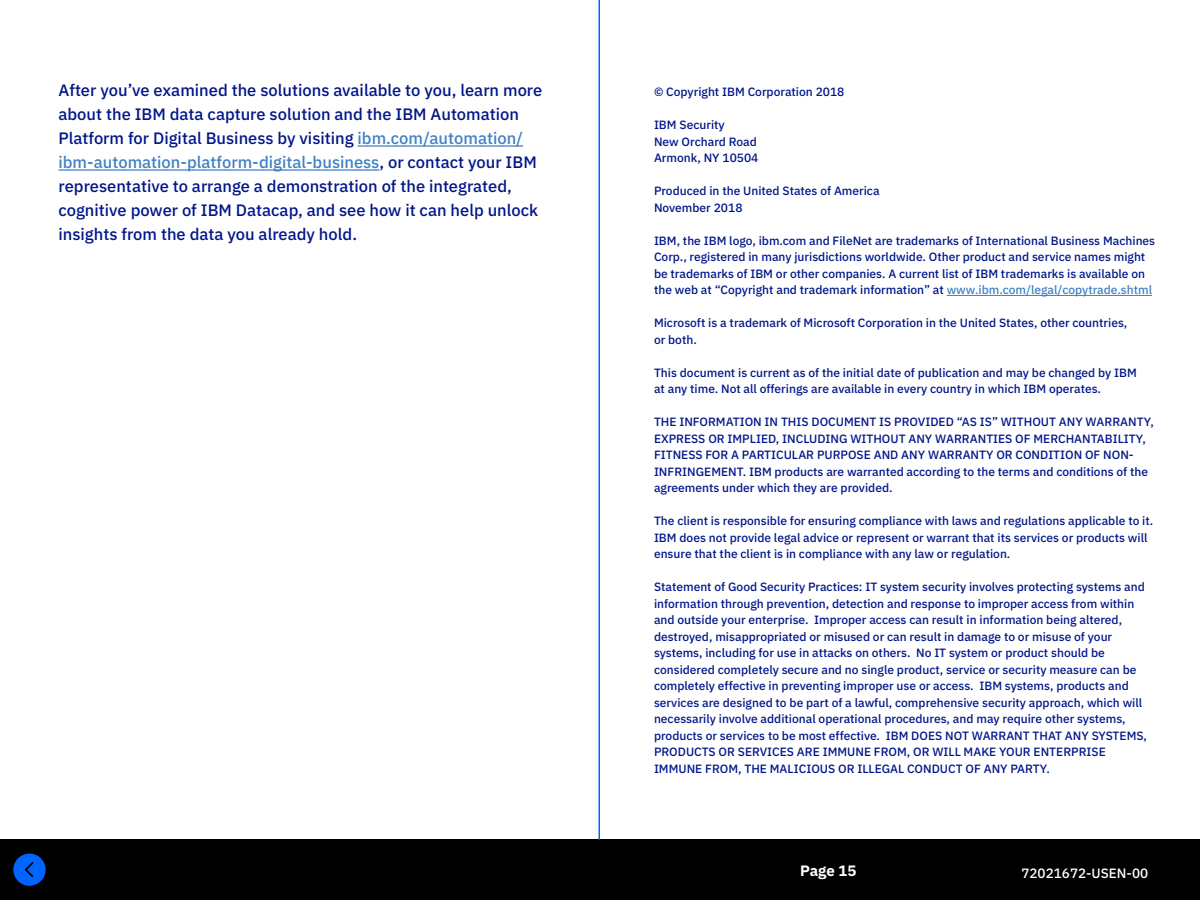
<style>
.page{position:relative;width:1200px;height:900px;background:#fff}
.page>*{position:absolute;margin:0;border:0;box-sizing:border-box;transform-origin:0 0}
.t1{font:500 16.5px/24px "IBM Plex Sans";color:#001689}
.t2{font:700 15px "IBM Plex Sans";letter-spacing:-.005em;color:#fff}
.t3{font:500 13.5px "IBM Plex Sans";color:#fff}
.t4{font:500 12px/16.5px "IBM Plex Sans";color:#001689}
.s1{color:#4180c3}
</style>
<div class="page">
<div style="left:0;top:840px;width:1200px;height:60px;background:#000"></div>
<hr style="left:358px;top:145px;width:165px;height:2px;background:#4180c3">
<hr style="left:58px;top:169px;width:321px;height:2px;background:#4180c3">
<hr style="left:947px;top:295px;width:205px;height:1px;background:#4180c3">
<svg style="left:13px;top:854px;width:33px;height:32px"></svg>
<hr style="left:598px;top:0;width:2px;height:840px;background:#0064ff">
<p class="t1" style="left:58px;top:77px;width:485px">After you’ve examined the solutions available to you, learn more about the IBM data capture solution and the IBM Automation Platform for Digital Business by visiting <span class="s1">ibm.com/automation/ ibm-automation-platform-digital-business</span>, or contact your IBM representative to arrange a demonstration of the integrated, cognitive power of IBM Datacap, and see how it can help unlock insights from the data you already hold.</p>
<p class="t4" style="left:654px;top:83px;width:192px">© Copyright IBM Corporation 2018</p>
<p class="t4" style="left:654px;top:116px;width:106px">IBM Security<br>New Orchard Road<br>Armonk, NY 10504</p>
<p class="t4" style="left:654px;top:182px;width:227px">Produced in the United States of America<br>November 2018</p>
<p class="t4" style="left:654px;top:231px;width:503px">IBM, the IBM logo, ibm.com and FileNet are trademarks of International Business Machines Corp., registered in many jurisdictions worldwide. Other product and service names might be trademarks of IBM or other companies. A current list of IBM trademarks is available on the web at “Copyright and trademark information” at <span class="s1">www.ibm.com/legal/copytrade.shtml</span></p>
<p class="t4" style="left:654px;top:314px;width:475px">Microsoft is a trademark of Microsoft Corporation in the United States, other countries, or both.</p>
<p class="t4" style="left:654px;top:363px;width:484px">This document is current as of the initial date of publication and may be changed by IBM at any time. Not all offerings are available in every country in which IBM operates.</p>
<p class="t4" style="left:654px;top:413px;width:501px">THE INFORMATION IN THIS DOCUMENT IS PROVIDED “AS IS” WITHOUT ANY WARRANTY, EXPRESS OR IMPLIED, INCLUDING WITHOUT ANY WARRANTIES OF MERCHANTABILITY, FITNESS FOR A PARTICULAR PURPOSE AND ANY WARRANTY OR CONDITION OF NON-INFRINGEMENT. IBM products are warranted according to the terms and conditions of the agreements under which they are provided.</p>
<p class="t4" style="left:654px;top:512px;width:501px">The client is responsible for ensuring compliance with laws and regulations applicable to it.<br>IBM does not provide legal advice or represent or warrant that its services or products will ensure that the client is in compliance with any law or regulation.</p>
<p class="t4" style="left:654px;top:578px;width:495px">Statement of Good Security Practices: IT system security involves protecting systems and information through prevention, detection and response to improper access from within and outside your enterprise. Improper access can result in information being altered, destroyed, misappropriated or misused or can result in damage to or misuse of your systems, including for use in attacks on others. No IT system or product should be considered completely secure and no single product, service or security measure can be completely effective in preventing improper use or access. IBM systems, products and services are designed to be part of a lawful, comprehensive security approach, which will necessarily involve additional operational procedures, and may require other systems, products or services to be most effective. IBM DOES NOT WARRANT THAT ANY SYSTEMS, PRODUCTS OR SERVICES ARE IMMUNE FROM, OR WILL MAKE YOUR ENTERPRISE IMMUNE FROM, THE MALICIOUS OR ILLEGAL CONDUCT OF ANY PARTY.</p>
<p class="t2" style="left:800px;top:859px;width:58px">Page 15</p>
<p class="t3" style="left:1021px;top:862px;width:128px">72021672-USEN-00</p>
</div>
